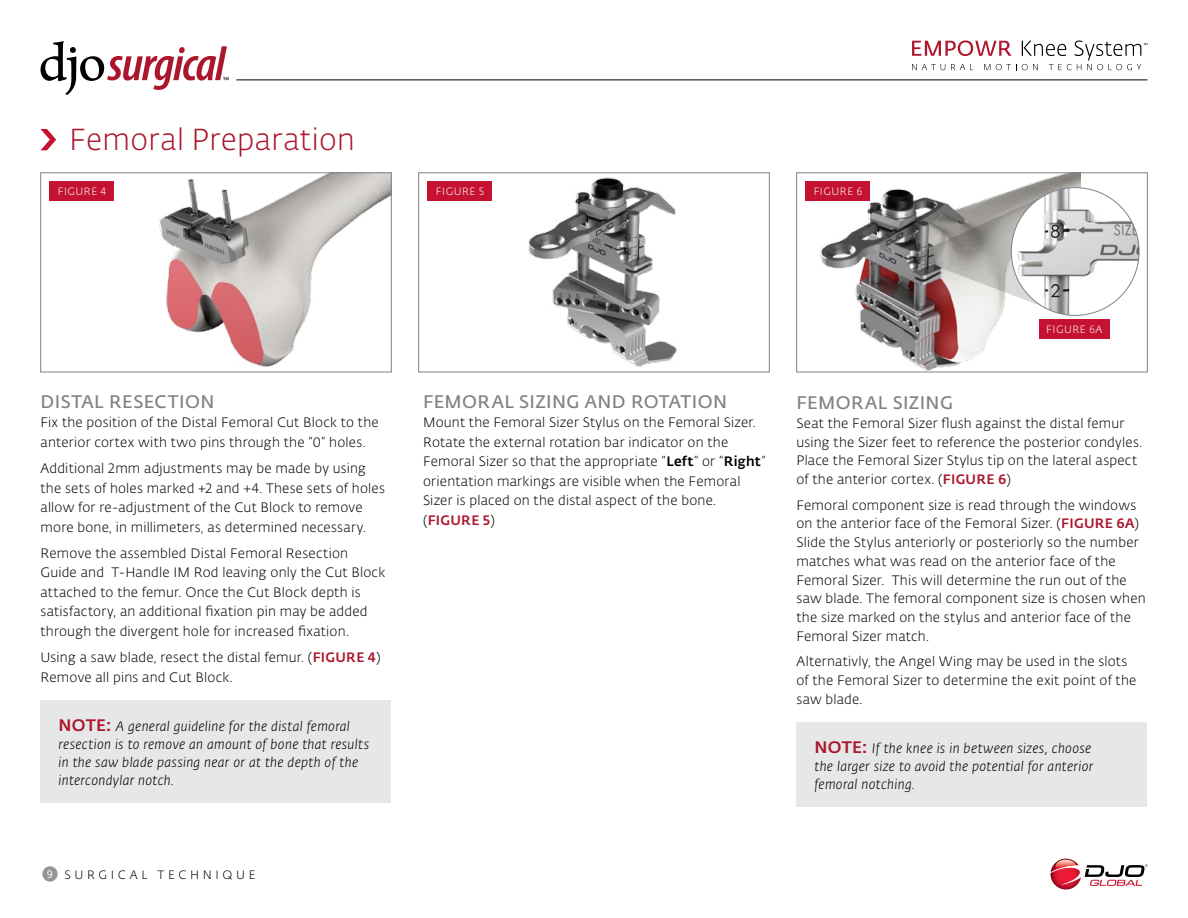
<style>
.page{position:relative;width:1188px;height:918px;background:#fff}
.page>*{position:absolute;margin:0;border:0;box-sizing:border-box;transform-origin:0 0}
.t1{font:300 30px "Fedra Sans Alt Pro";letter-spacing:.01em;color:#ac162c}
.t2{font:600 18px "Fedra Sans Alt Pro";letter-spacing:.025em;color:#808285}
.t3{font:300 13.5px/19.5px "Fedra Sans Alt Pro";letter-spacing:.015em;color:#000}
.t4{font:italic 300 13.5px/18px "Fedra Sans Alt Pro";letter-spacing:.025em;color:#000}
.t5{font:300 12px "Fedra Sans Alt Pro";letter-spacing:.305em;color:#000}
.t6{font:300 10.5px "Fedra Sans Alt Pro";letter-spacing:.05em;color:#fff}
.s1{font-weight:500;color:#ac162c}
.s2{font-weight:500;font-style:normal;font-size:16.5px;color:#ac162c}
.s3{font-weight:400;font-size:10.65px;color:#fff}
.s4{font-weight:500}
</style>
<div class="page">
<svg style="left:40px;top:41px;width:189px;height:54px"></svg>
<hr style="left:236px;top:80px;width:911px;height:1px;background:#000">
<svg style="left:1051px;top:859px;width:97px;height:30px"></svg>
<div style="left:42px;top:866px;width:16px;height:16px;background:#939598;border-radius:50%"></div>
<svg style="left:912px;top:41px;width:236px;height:29px"></svg>
<img style="left:49px;top:175px;width:340px;height:192px">
<img style="left:427px;top:177px;width:250px;height:190px">
<div style="left:40px;top:701px;width:352px;height:102px;background:#e6e7e8"></div>
<svg style="left:40px;top:129px;width:16px;height:21px"></svg>
<div style="left:50px;top:182px;width:64px;height:19px;background:#c41230"></div>
<div style="left:428px;top:182px;width:64px;height:19px;background:#c41230"></div>
<img style="left:805px;top:175px;width:275px;height:195px">
<div style="left:806px;top:182px;width:64px;height:19px;background:#c41230"></div>
<div style="left:796px;top:722px;width:352px;height:85px;background:#e6e7e8"></div>
<div style="left:1039px;top:319px;width:71px;height:20px;background:#c41230"></div>
<svg style="left:910px;top:192px;width:147px;height:121px;background:#a9a3a0"></svg>
<img style="left:1011px;top:188px;width:128px;height:127px;border-radius:64px">
<h1 class="t1" style="left:69px;top:120px;width:287px">Femoral Preparation</h1>
<p class="t6" style="left:58px;top:185px;width:50px">FIGURE 4</p>
<p class="t6" style="left:436px;top:185px;width:49px">FIGURE 5</p>
<p class="t6" style="left:814px;top:185px;width:50px">FIGURE 6</p>
<h2 class="t2" style="left:41px;top:388px;width:175px">DISTAL RESECTION</h2>
<p class="t3" style="left:40px;top:413px;width:340px">Fix the position of the Distal Femoral Cut Block to the anterior cortex with two pins through the “0” holes.</p>
<p class="t3" style="left:41px;top:458px;width:346px">Additional 2mm adjustments may be made by using the sets of holes marked +2 and +4. These sets of holes allow for re-adjustment of the Cut Block to remove more bone, in millimeters, as determined necessary.</p>
<p class="t3" style="left:41px;top:543px;width:346px">Remove the assembled Distal Femoral Resection Guide and T-Handle IM Rod leaving only the Cut Block attached to the femur. Once the Cut Block depth is satisfactory, an additional fixation pin may be added through the divergent hole for increased fixation.</p>
<p class="t3" style="left:40px;top:647px;width:342px">Using a saw blade, resect the distal femur. (<span class="s1">FIGURE 4</span>)<br>Remove all pins and Cut Block.</p>
<p class="t4" style="left:58px;top:717px;width:312px"><span class="s2">NOTE:</span> A general guideline for the distal femoral resection is to remove an amount of bone that results in the saw blade passing near or at the depth of the intercondylar notch.</p>
<p class="t5" style="left:47px;top:866px;width:210px"><span class="s3">9</span> SURGICAL TECHNIQUE</p>
<h2 class="t2" style="left:423px;top:388px;width:306px">FEMORAL SIZING AND ROTATION</h2>
<p class="t3" style="left:423px;top:413px;width:344px">Mount the Femoral Sizer Stylus on the Femoral Sizer.<br>Rotate the external rotation bar indicator on the Femoral Sizer so that the appropriate “<span class="s4">Left</span>” or “<span class="s4">Right</span>” orientation markings are visible when the Femoral Sizer is placed on the distal aspect of the bone. (<span class="s1">FIGURE 5</span>)</p>
<p class="t6" style="left:1046px;top:322px;width:58px">FIGURE 6A</p>
<h2 class="t2" style="left:797px;top:390px;width:158px">FEMORAL SIZING</h2>
<p class="t3" style="left:796px;top:414px;width:345px;line-height:18.8px">Seat the Femoral Sizer flush against the distal femur using the Sizer feet to reference the posterior condyles.<br>Place the Femoral Sizer Stylus tip on the lateral aspect of the anterior cortex. (<span class="s1">FIGURE 6</span>)</p>
<p class="t3" style="left:796px;top:495px;width:351px;line-height:18.8px">Femoral component size is read through the windows on the anterior face of the Femoral Sizer. (<span class="s1">FIGURE 6A</span>)<br>Slide the Stylus anteriorly or posteriorly so the number matches what was read on the anterior face of the Femoral Sizer. This will determine the run out of the saw blade. The femoral component size is chosen when the size marked on the stylus and anterior face of the Femoral Sizer match.</p>
<p class="t3" style="left:796px;top:652px;width:341px;line-height:18.8px">Alternativly, the Angel Wing may be used in the slots of the Femoral Sizer to determine the exit point of the saw blade.</p>
<p class="t4" style="left:814px;top:739px;width:280px"><span class="s2">NOTE:</span> If the knee is in between sizes, choose the larger size to avoid the potential for anterior femoral notching.</p>
</div>
